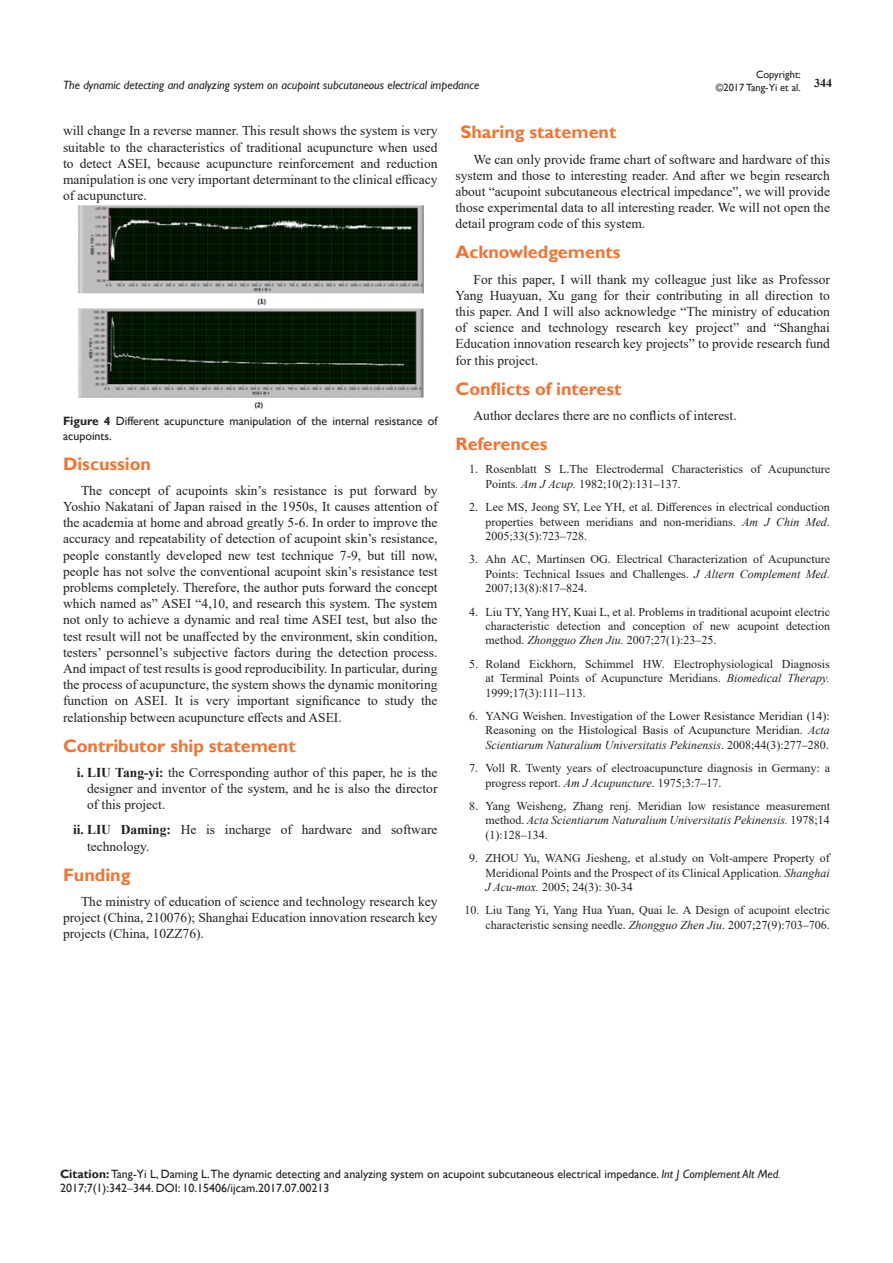
<style>
.page{position:relative;width:893px;height:1263px;background:#fff}
.page>*{position:absolute;margin:0;border:0;box-sizing:border-box;transform-origin:0 0}
.List_Paragraph{font:700 18px "Gill Sans";color:#f37331}
.t1{font:13.5px/16.2px "Times New Roman";color:#231f20;text-align:justify}
.t2{font:12px/14.4px "Times New Roman";color:#231f20;text-align:justify}
.Citation{font:12px/14.4px "Gill Sans";color:#231f20}
.t3{font:italic 12px "Gill Sans";color:#231f20}
.t4{font:700 12px "Times New Roman";color:#231f20}
.t5{font:10.5px/12.6px "Gill Sans";color:#231f20;text-align:right}
.s1{font-weight:700}
.s2{font-style:italic}
.s3{font-family:"Times New Roman"}
</style>
<div class="page">
<img style="left:78px;top:205px;width:346px;height:204px">
<p class="t5" style="left:716px;top:69px;width:87px">Copyright:<br>©2017 Tang-Yi et al.</p>
<p class="t3" style="left:63px;top:78px;width:418px">The dynamic detecting and analyzing system on acupoint subcutaneous electrical impedance</p>
<p class="t4" style="left:814px;top:75px;width:19px">344</p>
<p class="t1" style="left:63px;top:122px;width:376px">will change In a reverse manner. This result shows the system is very suitable to the characteristics of traditional acupuncture when used to detect ASEI, because acupuncture reinforcement and reduction manipulation is one very important determinant to the clinical efficacy of acupuncture.</p>
<p class="Citation" style="left:63px;top:414px;width:376px"><span class="s1">Figure 4</span> Different acupuncture manipulation of the internal resistance of acupoints.</p>
<p class="List_Paragraph" style="left:63px;top:453px;width:89px">Discussion</p>
<p class="t1" style="left:63px;top:482px;width:376px;text-indent:18px">The concept of acupoints skin’s resistance is put forward by Yoshio Nakatani of Japan raised in the 1950s, It causes attention of the academia at home and abroad greatly 5-6. In order to improve the accuracy and repeatability of detection of acupoint skin’s resistance, people constantly developed new test technique 7-9, but till now, people has not solve the conventional acupoint skin’s resistance test problems completely. Therefore, the author puts forward the concept which named as” ASEI “4,10, and research this system. The system not only to achieve a dynamic and real time ASEI test, but also the test result will not be unaffected by the environment, skin condition, testers’ personnel’s subjective factors during the detection process.<br>And impact of test results is good reproducibility. In particular, during the process of acupuncture, the system shows the dynamic monitoring function on ASEI. It is very important significance to study the relationship between acupuncture effects and ASEI.</p>
<p class="List_Paragraph" style="left:63px;top:735px;width:234px">Contributor ship statement</p>
<p class="t1" style="left:87px;top:764px;width:352px;text-indent:-10px"><span class="s1">i. LIU Tang-yi:</span> the Corresponding author of this paper, he is the designer and inventor of the system, and he is also the director of this project.</p>
<p class="t1" style="left:87px;top:821px;width:352px;text-indent:-14px"><span class="s1">ii. LIU Daming:</span> He is incharge of hardware and software technology.</p>
<p class="List_Paragraph" style="left:63px;top:864px;width:69px">Funding</p>
<p class="t1" style="left:63px;top:893px;width:376px;text-indent:18px">The ministry of education of science and technology research key project (China, 210076); Shanghai Education innovation research key projects (China, 10ZZ76).</p>
<p class="List_Paragraph" style="left:460px;top:122px;width:157px">Sharing statement</p>
<p class="t1" style="left:455px;top:151px;width:376px;text-indent:18px">We can only provide frame chart of software and hardware of this system and those to interesting reader. And after we begin research about “acupoint subcutaneous electrical impedance”, we will provide those experimental data to all interesting reader. We will not open the detail program code of this system.</p>
<p class="List_Paragraph" style="left:455px;top:242px;width:166px">Acknowledgements</p>
<p class="t1" style="left:455px;top:271px;width:376px;text-indent:18px">For this paper, I will thank my colleague just like as Professor Yang Huayuan, Xu gang for their contributing in all direction to this paper. And I will also acknowledge “The ministry of education of science and technology research key project” and “Shanghai Education innovation research key projects” to provide research fund for this project.</p>
<p class="List_Paragraph" style="left:455px;top:378px;width:168px">Conflicts of interest</p>
<p class="t1" style="left:473px;top:407px;width:265px">Author declares there are no conflicts of interest.</p>
<p class="List_Paragraph" style="left:455px;top:433px;width:94px">References</p>
<p class="t2" style="left:485px;top:462px;width:346px;text-indent:-16px">1. Rosenblatt S L.The Electrodermal Characteristics of Acupuncture<br>Points<span class="s2">. Am J Acup.</span> 1982;10(2):131‒137.</p>
<p class="t2" style="left:485px;top:499px;width:346px;text-indent:-16px">2. Lee MS, Jeong SY, Lee YH, et al. Differences in electrical conduction properties between meridians and non-meridians. <span class="s2">Am J Chin Med</span>.<br>2005;33(5):723‒728.</p>
<p class="t2" style="left:485px;top:552px;width:346px;text-indent:-16px">3. Ahn AC, Martinsen OG. Electrical Characterization of Acupuncture Points: Technical Issues and Challenges. <span class="s2">J Altern Complement Med</span>.<br>2007;13(8):817‒824.</p>
<p class="t2" style="left:485px;top:604px;width:346px;text-indent:-16px">4. Liu TY, Yang HY, Kuai L, et al. Problems in traditional acupoint electric characteristic detection and conception of new acupoint detection method. <span class="s2">Zhongguo Zhen Jiu.</span> 2007;27(1):23‒25.</p>
<p class="t2" style="left:485px;top:656px;width:346px;text-indent:-16px">5. Roland Eickhorn, Schimmel HW. Electrophysiological Diagnosis at Terminal Points of Acupuncture Meridians. <span class="s2">Biomedical Therapy.<br></span>1999;17(3):111‒113.</p>
<p class="t2" style="left:485px;top:708px;width:346px;text-indent:-16px">6. YANG Weishen. Investigation of the Lower Resistance Meridian (14):<br>Reasoning on the Histological Basis of Acupuncture Meridian. <span class="s2">Acta Scientiarum Naturalium Universitatis Pekinensis</span>. 2008;44(3):277‒280.</p>
<p class="t2" style="left:485px;top:760px;width:346px;text-indent:-16px">7. Voll R. Twenty years of electroacupuncture diagnosis in Germany: a progress report. <span class="s2">Am J Acupuncture</span>. 1975;3:7‒17.</p>
<p class="t2" style="left:485px;top:798px;width:346px;text-indent:-16px">8. Yang Weisheng, Zhang renj. Meridian low resistance measurement method. <span class="s2">Acta Scientiarum Naturalium Universitatis Pekinensis.</span> 1978;14 (1):128‒134.</p>
<p class="t2" style="left:485px;top:850px;width:346px;text-indent:-16px">9. ZHOU Yu, WANG Jiesheng, et al.study on Volt-ampere Property of Meridional Points and the Prospect of its Clinical Application. <span class="s2">Shanghai J Acu-mox.</span> 2005; 24(3): 30-34</p>
<p class="t2" style="left:464px;top:903px;width:367px;text-align:right">10. Liu Tang Yi, Yang Hua Yuan, Quai le. A Design of acupoint electric characteristic sensing needle. <span class="s2">Zhongguo Zhen Jiu</span>. 2007;27(9):703‒706.</p>
<p class="Citation" style="left:60px;top:1167px;width:722px"><span class="s1">Citation:</span> Tang-Yi L, Daming L.The dynamic detecting and analyzing system on acupoint subcutaneous electrical impedance. <span class="s2">Int J Complement Alt Med.<br></span>2017;7(1):342<span class="s3">‒</span>344. DOI: 10.15406/ijcam.2017.07.00213</p>
</div>
